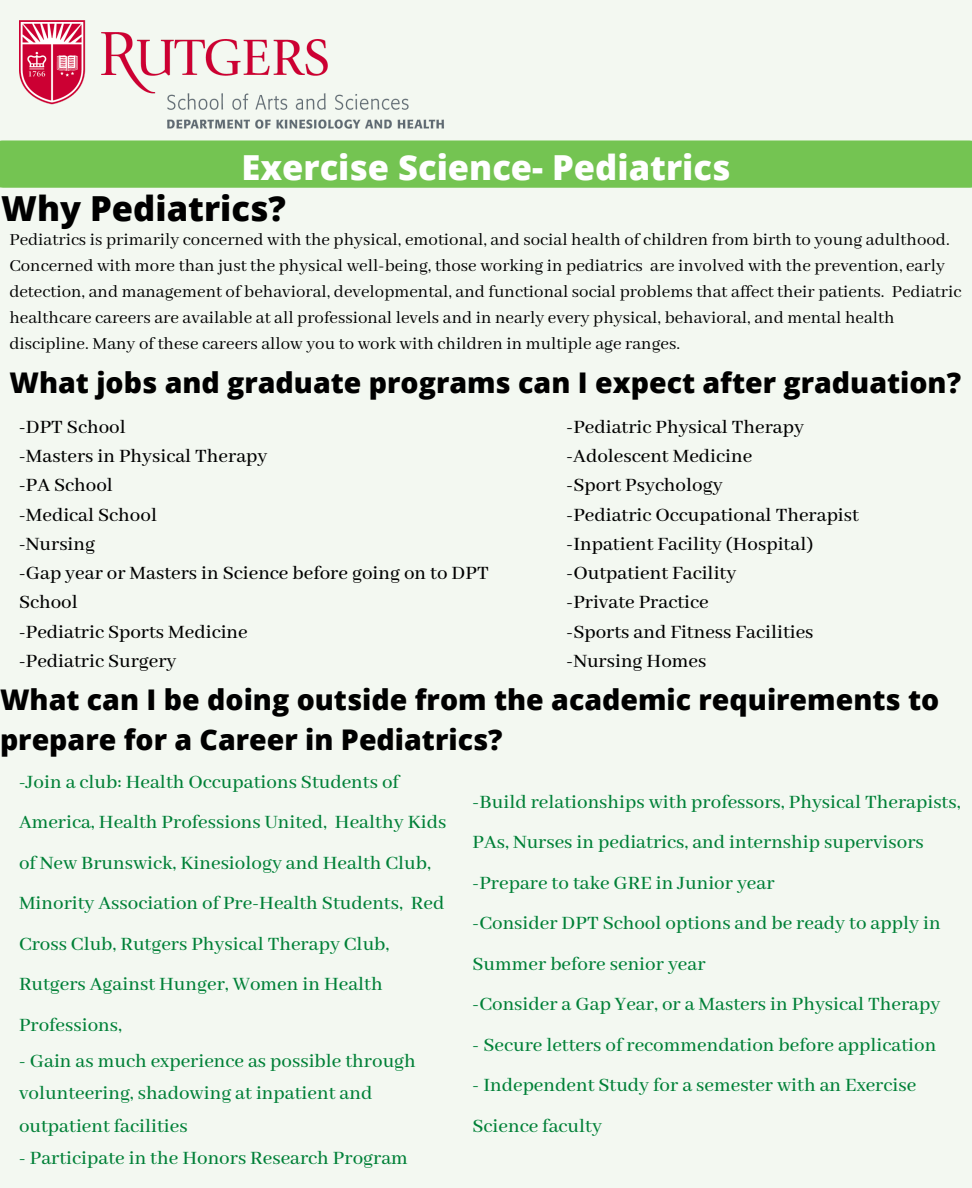
<style>
.page{position:relative;width:972px;height:1188px;background:#f3f8f1}
.page>*{position:absolute;margin:0;border:0;box-sizing:border-box;transform-origin:0 0}
.t1{font:800 34.5px "Open Sans";color:#fff}
.t2{font:800 34.5px "Open Sans";color:#000}
.t3{font:800 28.5px/39.3px "Open Sans";color:#000}
.t4{font:500 21px/40.5px "Abhaya Libre";color:#008037}
.t5{font:500 21px/29.2px "Abhaya Libre";color:#000}
.t6{font:18.75px/25.8px "Abhaya Libre";color:#000}
.s1{font-weight:400}
</style>
<div class="page">
<img style="left:19px;top:21px;width:425px;height:108px">
<div style="left:3px;top:140px;width:966px;height:48px;background:#74c452"></div>
<p class="t1" style="left:242px;top:143px;width:490px">Exercise Science- Pediatrics</p>
<p class="t2" style="left:1px;top:185px;width:286px">Why Pediatrics?</p>
<p class="t6" style="left:9px;top:228px;width:953px">Pediatrics is primarily concerned with the physical, emotional, and social health of children from birth to young adulthood.<br>Concerned with more than just the physical well-being, those working in pediatrics are involved with the prevention, early detection, and management of behavioral, developmental, and functional social problems that affect their patients. Pediatric healthcare careers are available at all professional levels and in nearly every physical, behavioral, and mental health discipline. Many of these careers allow you to work with children in multiple age ranges.</p>
<p class="t3" style="left:9px;top:363px;width:953px">What jobs and graduate programs can I expect after graduation?</p>
<p class="t5" style="left:19px;top:413px;width:108px">-DPT School</p>
<p class="t5" style="left:19px;top:442px;width:250px">-Masters in Physical Therapy</p>
<p class="t5" style="left:19px;top:472px;width:95px">-PA School</p>
<p class="t5" style="left:19px;top:501px;width:140px">-Medical School</p>
<p class="t5" style="left:19px;top:530px;width:78px">-Nursing</p>
<p class="t5" style="left:19px;top:559px;width:471px">-Gap year or Masters in Science before going on to DPT<br>School</p>
<p class="t5" style="left:19px;top:618px;width:230px">-Pediatric Sports Medicine</p>
<p class="t5" style="left:19px;top:647px;width:159px">-Pediatric Surgery</p>
<p class="t5" style="left:566px;top:413px;width:239px">-Pediatric Physical Therapy</p>
<p class="t5" style="left:566px;top:442px;width:187px">-Adolescent Medicine</p>
<p class="t5" style="left:566px;top:472px;width:158px">-Sport Psychology</p>
<p class="t5" style="left:566px;top:501px;width:294px">-Pediatric Occupational Therapist</p>
<p class="t5" style="left:566px;top:530px;width:248px">-Inpatient Facility (Hospital)</p>
<p class="t5" style="left:566px;top:559px;width:171px">-Outpatient Facility</p>
<p class="t5" style="left:566px;top:589px;width:144px">-Private Practice</p>
<p class="t5" style="left:566px;top:618px;width:249px">-Sports and Fitness Facilities</p>
<p class="t5" style="left:566px;top:647px;width:141px">-Nursing Homes</p>
<p class="t3" style="left:0;top:680px;width:941px">What can I be doing outside from the academic requirements to prepare for a Career in Pediatrics?</p>
<p class="t4" style="left:19px;top:762px;width:429px">-Join a club: Health Occupations Students of America, Health Professions United, Healthy Kids of New Brunswick, Kinesiology and Health Club, Minority Association of Pre-Health Students, Red Cross Club, Rutgers Physical Therapy Club, Rutgers Against Hunger, Women in Health Professions,</p>
<p class="t4" style="left:19px;top:1045px;width:398px;line-height:32.7px">- Gain as much experience as possible through volunteering, shadowing at inpatient and outpatient facilities</p>
<p class="t4" style="left:19px;top:1139px;width:390px">- Participate in the Honors Research Program</p>
<p class="t4" style="left:473px;top:782px;width:490px"><span class="s1">-</span>Build relationships with professors, Physical Therapists,<br>PAs, Nurses in pediatrics, and internship supervisors</p>
<p class="t4" style="left:473px;top:863px;width:304px">-Prepare to take GRE in Junior year</p>
<p class="t4" style="left:473px;top:904px;width:470px">-Consider DPT School options and be ready to apply in<br>Summer before senior year</p>
<p class="t4" style="left:473px;top:985px;width:469px">-Consider a Gap Year, or a Masters in Physical Therapy</p>
<p class="t4" style="left:473px;top:1025px;width:465px">- Secure letters of recommendation before application</p>
<p class="t4" style="left:473px;top:1066px;width:445px">- Independent Study for a semester with an Exercise<br>Science faculty</p>
</div>
